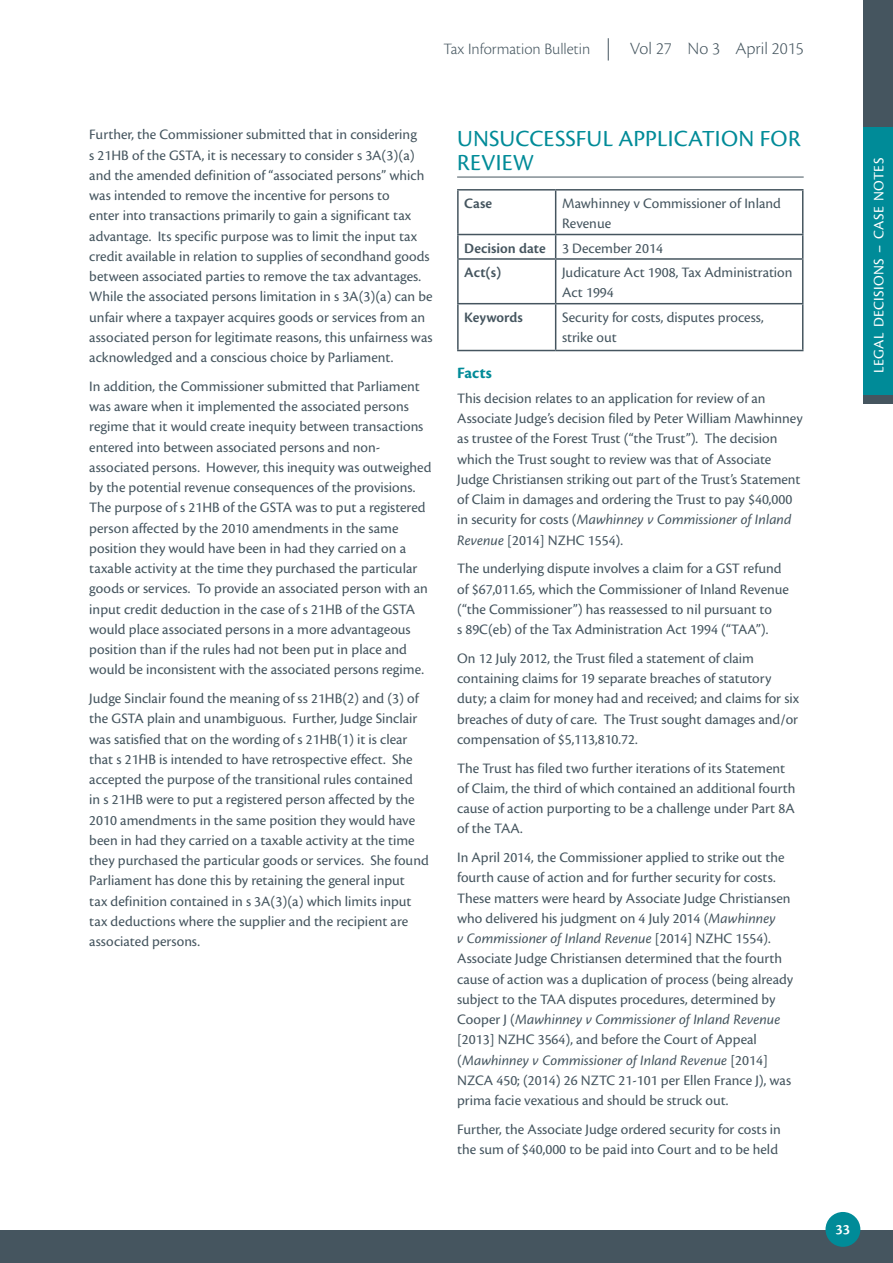
<style>
.page{position:relative;width:893px;height:1263px;background:#fff}
.page>*{position:absolute;margin:0;border:0;box-sizing:border-box;transform-origin:0 0}
.t1{font:24px/24px "Cronos Pro";letter-spacing:.01em;color:#008b98}
.t2{font:300 18px "Cronos Pro";color:#45555f}
.t3{font:300 16.5px "Cronos Pro";letter-spacing:-.005em;color:#45555f}
.t4{font:700 16.5px "Cronos Pro";letter-spacing:.005em;color:#008b98}
.t5{font:15px/20.2px "Cronos Pro";color:#45555f}
.t6{font:600 15px/24.5px "Cronos Pro";letter-spacing:.005em;color:#45555f}
.t7{font:15px "Cronos Pro";letter-spacing:.025em;color:#fff}
.t8{font:600 15px "Cronos Pro";color:#fff}
.s1{font-weight:400}
.s2{font-style:italic}
</style>
<div class="page">
<div style="left:0;top:1230px;width:893px;height:33px;background:#45555f"></div>
<div style="left:825px;top:1212px;width:35px;height:35px;background:#008b98;border-radius:50%"></div>
<svg style="left:608px;top:38px;width:1px;height:23px"></svg>
<hr style="left:457px;top:177px;width:347px;height:1px;background:#45555f">
<hr style="left:457px;top:189px;width:99px;height:2px;background:#45555f">
<hr style="left:457px;top:191px;width:2px;height:43px;background:#45555f">
<hr style="left:556px;top:189px;width:247px;height:2px;background:#45555f">
<hr style="left:555px;top:191px;width:1px;height:43px;background:#45555f">
<hr style="left:802px;top:191px;width:1px;height:43px;background:#45555f">
<hr style="left:457px;top:234px;width:99px;height:1px;background:#45555f">
<hr style="left:457px;top:235px;width:2px;height:23px;background:#45555f">
<hr style="left:556px;top:234px;width:247px;height:1px;background:#45555f">
<svg style="left:555px;top:235px;width:1px;height:23px"></svg>
<svg style="left:802px;top:235px;width:1px;height:23px"></svg>
<hr style="left:457px;top:258px;width:99px;height:2px;background:#45555f">
<hr style="left:457px;top:260px;width:2px;height:43px;background:#45555f">
<hr style="left:556px;top:258px;width:247px;height:2px;background:#45555f">
<hr style="left:555px;top:260px;width:1px;height:43px;background:#45555f">
<hr style="left:802px;top:260px;width:1px;height:43px;background:#45555f">
<hr style="left:457px;top:303px;width:99px;height:1px;background:#45555f">
<hr style="left:457px;top:304px;width:2px;height:46px;background:#45555f">
<hr style="left:556px;top:303px;width:247px;height:1px;background:#45555f">
<hr style="left:555px;top:304px;width:1px;height:46px;background:#45555f">
<hr style="left:802px;top:304px;width:1px;height:46px;background:#45555f">
<hr style="left:457px;top:350px;width:99px;height:1px;background:#45555f">
<hr style="left:556px;top:350px;width:247px;height:1px;background:#45555f">
<div style="left:863px;top:0;width:30px;height:404px;background:#45555f"></div>
<div style="left:863px;top:127px;width:30px;height:267px;background:#008b98"></div>
<p class="t3" style="left:443px;top:39px;width:148px">Tax Information Bulletin</p>
<p class="t2" style="left:630px;top:38px;width:175px">Vol 27 No 3 April 2015</p>
<p class="t5" style="left:89px;top:125px;width:345px">Further, the Commissioner submitted that in considering<br>s 21HB of the GSTA, it is necessary to consider s 3A(3) (a) and the amended definition of “associated persons” which was intended to remove the incentive for persons to<br>enter into transactions primarily to gain a significant tax advantage. Its specific purpose was to limit the input tax credit available in relation to supplies of secondhand goods between associated parties to remove the tax advantages.<br>While the associated persons limitation in s 3A(3)(a) can be unfair where a taxpayer acquires goods or services from an associated person for legitimate reasons, this unfairness was acknowledged and a conscious choice by Parliament.</p>
<p class="t5" style="left:89px;top:376px;width:344px">In addition, the Commissioner submitted that Parliament was aware when it implemented the associated persons regime that it would create inequity between transactions entered into between associated persons and non&shy;associated persons. However, this inequity was outweighed by the potential revenue consequences of the provisions.<br>The purpose of s 21HB of the GSTA was to put a registered person affected by the 2010 amendments in the same position they would have been in had they carried on a taxable activity at the time they purchased the particular goods or services. To provide an associated person with an input credit deduction in the case of s 21HB of the GSTA would place associated persons in a more advantageous position than if the rules had not been put in place and would be inconsistent with the associated persons regime.</p>
<p class="t5" style="left:89px;top:688px;width:341px">Judge Sinclair found the meaning of ss 21HB(2) and (3) of the GSTA plain and unambiguous. Further, Judge Sinclair was satisfied that on the wording of s 21HB(1) it is clear that s 21HB is intended to have retrospective effect. She accepted the purpose of the transitional rules contained<br>in s 21HB were to put a registered person affected by the 2010 amendments in the same position they would have been in had they carried on a taxable activity at the time they purchased the particular goods or services. She found Parliament has done this by retaining the general input<br>tax definition contained in s 3A(3)(a) which limits input tax deductions where the supplier and the recipient are associated persons.</p>
<h1 class="t1" style="left:457px;top:127px;width:345px">UNSUCCESSFUL APPLICATION FOR<br>REVIEW</h1>
<p class="t6" style="left:464px;top:191px;width:30px">Case</p>
<p class="t5" style="left:562px;top:193px;width:220px">Mawhinney v Commissioner of Inland<br>Revenue</p>
<p class="t6" style="left:464px;top:236px;width:200px">Decision date <span class="s1">3 December 2014<br></span>Act(s)</p>
<p class="t5" style="left:562px;top:262px;width:232px">Judicature Act 1908, Tax Administration<br>Act 1994</p>
<p class="t6" style="left:464px;top:305px;width:60px">Keywords</p>
<p class="t5" style="left:562px;top:307px;width:203px">Security for costs, disputes process, strike out</p>
<p class="t4" style="left:457px;top:364px;width:36px">Facts</p>
<p class="t5" style="left:457px;top:388px;width:347px">This decision relates to an application for review of an Associate Judge’s decision filed by Peter William Mawhinney as trustee of the Forest Trust (“the Trust”). The decision which the Trust sought to review was that of Associate Judge Christiansen striking out part of the Trust’s Statement of Claim in damages and ordering the Trust to pay $40,000 in security for costs (<span class="s2">Mawhinney v Commissioner of Inland Revenue</span> [2014] NZHC 1554).</p>
<p class="t5" style="left:457px;top:559px;width:333px">The underlying dispute involves a claim for a GST refund of $67,011.65, which the Commissioner of Inland Revenue (“the Commissioner”) has reassessed to nil pursuant to<br>s 89C(eb) of the Tax Administration Act 1994 (“TAA”).</p>
<p class="t5" style="left:457px;top:648px;width:344px">On 12 July 2012, the Trust filed a statement of claim containing claims for 19 separate breaches of statutory duty; a claim for money had and received; and claims for six breaches of duty of care. The Trust sought damages and/or compensation of $5,113,810.72.</p>
<p class="t5" style="left:457px;top:758px;width:340px">The Trust has filed two further iterations of its Statement of Claim, the third of which contained an additional fourth cause of action purporting to be a challenge under Part 8A of the TAA.</p>
<p class="t5" style="left:457px;top:847px;width:337px">In April 2014, the Commissioner applied to strike out the fourth cause of action and for further security for costs.<br>These matters were heard by Associate Judge Christiansen who delivered his judgment on 4 July 2014 (<span class="s2">Mawhinney<br>v Commissioner of Inland Revenue</span> [2014] NZHC 1554).<br>Associate Judge Christiansen determined that the fourth cause of action was a duplication of process (being already subject to the TAA disputes procedures, determined by Cooper J (<span class="s2">Mawhinney v Commissioner of Inland Revenue </span>[2013] NZHC 3564), and before the Court of Appeal (<span class="s2">Mawhinney v Commissioner of Inland Revenue</span> [2014] NZCA 450; (2014) 26 NZTC 21-101 per Ellen France J), was prima facie vexatious and should be struck out.</p>
<p class="t5" style="left:457px;top:1119px;width:325px">Further, the Associate Judge ordered security for costs in the sum of $40,000 to be paid into Court and to be held</p>
<p class="t7" style="left:870px;top:373px;width:217px;rotate:-90deg">LEGAL DECISIONS – CASE NOTES</p>
<p class="t8" style="left:836px;top:1220px;width:16px">33</p>
</div>
